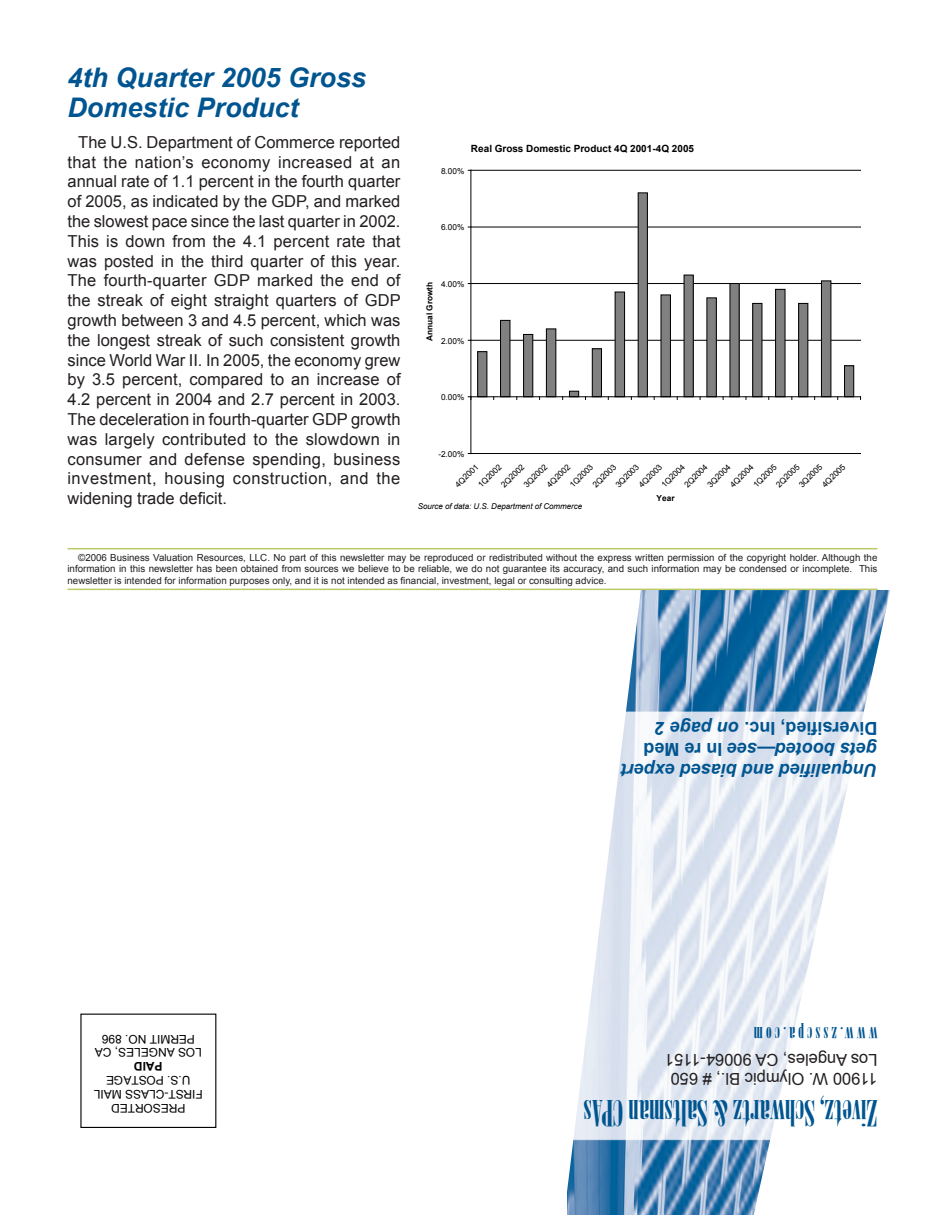
<style>
.page{position:relative;width:945px;height:1215px;background:#fff}
.page>*{position:absolute;margin:0;border:0;box-sizing:border-box;transform-origin:0 0}
.t1{font:36px "Onyx";color:#005590}
.Article_Head{font:italic 700 27px/30px "Arial";color:#005590}
.Article_Head-2{font:21px "Onyx";letter-spacing:.15em;color:#005590}
.Article_Head-3{font:italic 700 18px/21px "Arial";color:#005590}
.Body_text_w_indent{font:16.5px/19.8px "Arial";letter-spacing:.03em;color:#231f20;text-align:justify}
.Article_Head-4{font:16.5px "Arial";color:#231f20}
.t2{font:12px/13.8px "Arial";color:#000;text-align:center}
.t3{font:700 9.9px "Arial";letter-spacing:.005em;color:#000}
.Body_text_w_indent-2{font:9.75px/11.7px "Arial";color:#231f20;text-align:justify}
.t4{font:8.25px "Arial";letter-spacing:.005em;color:#000}
.t5{font:700 8.25px "Arial";color:#000}
.t6{font:italic 7.95px "Arial";letter-spacing:-.01em;color:#000}
.s1{font-weight:700}
.s2{font-style:normal}
</style>
<div class="page">
<img style="left:644px;top:591px;width:105px;height:624px">
<hr style="left:471px;top:453px;width:390px;height:1px;background:#000">
<hr style="left:471px;top:340px;width:390px;height:1px;background:#000">
<hr style="left:471px;top:283px;width:390px;height:1px;background:#000">
<hr style="left:471px;top:227px;width:390px;height:1px;background:#000">
<hr style="left:471px;top:170px;width:390px;height:1px;background:#000">
<div style="left:478px;top:352px;width:9px;height:45px;background:#808080"></div>
<div style="left:477px;top:351px;width:10px;height:46px;border:1px solid #000"></div>
<div style="left:501px;top:320px;width:9px;height:77px;background:#808080"></div>
<div style="left:500px;top:320px;width:10px;height:77px;border:1px solid #000"></div>
<div style="left:524px;top:334px;width:9px;height:63px;background:#808080"></div>
<div style="left:523px;top:334px;width:10px;height:63px;border:1px solid #000"></div>
<div style="left:546px;top:329px;width:10px;height:68px;background:#808080"></div>
<div style="left:546px;top:328px;width:10px;height:69px;border:1px solid #000"></div>
<div style="left:569px;top:391px;width:10px;height:6px;background:#808080"></div>
<div style="left:569px;top:391px;width:10px;height:6px;border:1px solid #000"></div>
<div style="left:592px;top:349px;width:10px;height:48px;background:#808080"></div>
<div style="left:592px;top:348px;width:10px;height:49px;border:1px solid #000"></div>
<div style="left:615px;top:292px;width:10px;height:105px;background:#808080"></div>
<div style="left:615px;top:292px;width:10px;height:105px;border:1px solid #000"></div>
<div style="left:638px;top:193px;width:9px;height:204px;background:#808080"></div>
<div style="left:638px;top:192px;width:10px;height:205px;border:1px solid #000"></div>
<div style="left:661px;top:295px;width:9px;height:102px;background:#808080"></div>
<div style="left:661px;top:294px;width:10px;height:103px;border:1px solid #000"></div>
<div style="left:684px;top:275px;width:9px;height:122px;background:#808080"></div>
<div style="left:684px;top:275px;width:10px;height:122px;border:1px solid #000"></div>
<div style="left:707px;top:298px;width:9px;height:99px;background:#808080"></div>
<div style="left:706px;top:297px;width:11px;height:100px;border:1px solid #000"></div>
<div style="left:730px;top:284px;width:9px;height:113px;background:#808080"></div>
<div style="left:729px;top:283px;width:11px;height:114px;border:1px solid #000"></div>
<div style="left:753px;top:303px;width:9px;height:94px;background:#808080"></div>
<div style="left:752px;top:303px;width:10px;height:94px;border:1px solid #000"></div>
<div style="left:776px;top:289px;width:9px;height:108px;background:#808080"></div>
<div style="left:775px;top:289px;width:11px;height:108px;border:1px solid #000"></div>
<div style="left:799px;top:303px;width:9px;height:94px;background:#808080"></div>
<div style="left:798px;top:303px;width:10px;height:94px;border:1px solid #000"></div>
<div style="left:821px;top:281px;width:10px;height:116px;background:#808080"></div>
<div style="left:821px;top:280px;width:10px;height:117px;border:1px solid #000"></div>
<div style="left:845px;top:366px;width:9px;height:31px;background:#808080"></div>
<div style="left:844px;top:365px;width:10px;height:32px;border:1px solid #000"></div>
<hr style="left:471px;top:170px;width:1px;height:284px;background:#000">
<hr style="left:471px;top:397px;width:390px;height:1px;background:#000">
<svg style="left:749px;top:549px;width:141px;height:666px"></svg>
<svg style="left:317px;top:549px;width:327px;height:666px"></svg>
<hr style="left:68px;top:548px;width:810px;height:1px;background:#bec967">
<hr style="left:68px;top:589px;width:810px;height:1px;background:#bec967">
<p class="Article_Head" style="left:68px;top:64px;width:300px">4th Quarter 2005 Gross<br>Domestic Product</p>
<p class="Body_text_w_indent" style="left:68px;top:132px;width:335px;text-indent:11px">The U.S. Department of Commerce reported that the nation’s economy increased at an annual rate of 1.1 percent in the fourth quarter of 2005, as indicated by the GDP, and marked the slowest pace since the last quarter in 2002.<br>This is down from the 4.1 percent rate that was posted in the third quarter of this year.<br>The fourth-quarter GDP marked the end of the streak of eight straight quarters of GDP growth between 3 and 4.5 percent, which was the longest streak of such consistent growth since World War II. In 2005, the economy grew by 3.5 percent, compared to an increase of 4.2 percent in 2004 and 2.7 percent in 2003.<br>The deceleration in fourth-quarter GDP growth was largely contributed to the slowdown in consumer and defense spending, business investment, housing construction, and the widening trade deficit.</p>
<p class="t3" style="left:471px;top:142px;width:225px">Real Gross Domestic Product 4Q 2001-4Q 2005</p>
<p class="t4" style="left:441px;top:165px;width:25px">8.00%</p>
<p class="t4" style="left:441px;top:222px;width:25px">6.00%</p>
<p class="t5" style="left:424px;top:341px;width:61px;rotate:-90deg">Annual Growth</p>
<p class="t4" style="left:441px;top:278px;width:25px">4.00%</p>
<p class="t4" style="left:441px;top:335px;width:25px">2.00%</p>
<p class="t4" style="left:441px;top:392px;width:25px">0.00%</p>
<p class="t4" style="left:438px;top:448px;width:28px">-2.00%</p>
<p class="t4" style="left:453px;top:482px;width:31px;rotate:-45deg">4Q2001</p>
<p class="t4" style="left:476px;top:482px;width:31px;rotate:-45deg">1Q2002</p>
<p class="t4" style="left:499px;top:482px;width:31px;rotate:-45deg">2Q2002</p>
<p class="t4" style="left:521px;top:482px;width:31px;rotate:-45deg">3Q2002</p>
<p class="t4" style="left:544px;top:482px;width:31px;rotate:-45deg">4Q2002</p>
<p class="t4" style="left:567px;top:482px;width:31px;rotate:-45deg">1Q2003</p>
<p class="t4" style="left:590px;top:482px;width:31px;rotate:-45deg">2Q2003</p>
<p class="t4" style="left:613px;top:482px;width:31px;rotate:-45deg">3Q2003</p>
<p class="t4" style="left:636px;top:482px;width:31px;rotate:-45deg">4Q2003</p>
<p class="t4" style="left:659px;top:482px;width:31px;rotate:-45deg">1Q2004</p>
<p class="t4" style="left:682px;top:482px;width:31px;rotate:-45deg">2Q2004</p>
<p class="t4" style="left:705px;top:482px;width:31px;rotate:-45deg">3Q2004</p>
<p class="t4" style="left:728px;top:482px;width:31px;rotate:-45deg">4Q2004</p>
<p class="t4" style="left:751px;top:482px;width:31px;rotate:-45deg">1Q2005</p>
<p class="t4" style="left:774px;top:482px;width:31px;rotate:-45deg">2Q2005</p>
<p class="t4" style="left:796px;top:482px;width:31px;rotate:-45deg">3Q2005</p>
<p class="t4" style="left:820px;top:482px;width:31px;rotate:-45deg">4Q2005</p>
<p class="t5" style="left:657px;top:493px;width:20px">Year</p>
<p class="t6" style="left:418px;top:501px;width:166px">Source of data: U.S. Department of Commerce</p>
<p class="Body_text_w_indent-2" style="left:68px;top:551px;width:811px;text-indent:11px">©2006 Business Valuation Resources, LLC. No part of this newsletter may be reproduced or redistributed without the express written permission of the copyright holder. Although the information in this newsletter has been obtained from sources we believe to be reliable, we do not guarantee its accuracy, and such information may be condensed or incomplete. This newsletter is intended for information purposes only, and it is not intended as financial, investment, legal or consulting advice.</p>
<p class="t2" style="left:203px;top:1114px;width:111px;rotate:-180deg">PRESORTED<br>FIRST-CLASS MAIL<br>U.S. POSTAGE<br><span class="s1">PAID<br></span>LOS ANGELES, CA<br>PERMIT NO. 896</p>
<p class="Article_Head-3" style="left:878px;top:780px;width:258px;rotate:-180deg">Unqualified and biased expert gets booted—see <span class="s2">In re Med<br>Diversified, Inc.</span> on page 2</p>
<p class="Article_Head-2" style="left:878px;top:1046px;width:125px;rotate:-180deg">www.zsscpa.com</p>
<p class="Article_Head-4" style="left:878px;top:1070px;width:214px;rotate:-180deg">Los Angeles, CA 90064-1151</p>
<p class="Article_Head-4" style="left:878px;top:1090px;width:208px;rotate:-180deg">11900 W. Olympic Bl., # 650</p>
<p class="t1" style="left:878px;top:1134px;width:295px;rotate:-180deg">Zivetz, Schwartz &amp; Saltsman CPAs</p>
</div>
